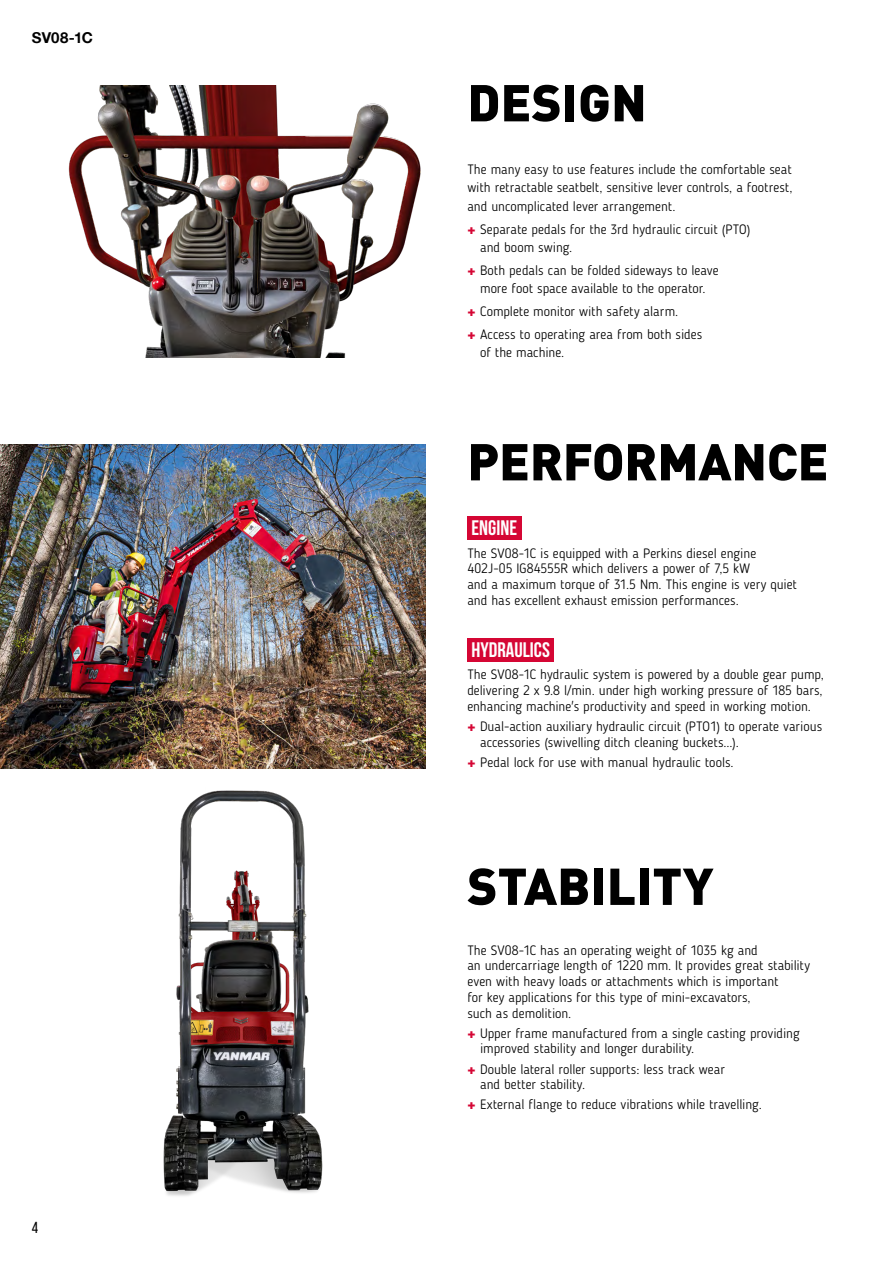
<style>
.page{position:relative;width:893px;height:1263px;background:#fff}
.page>*{position:absolute;margin:0;border:0;box-sizing:border-box;transform-origin:0 0}
.t1{font:900 51px "DIN Pro";color:#000}
.t2{font:700 21px "Bebas Neue";color:#fff}
.t3{font:15.9px "Bebas Neue";color:#000}
.t4{font:700 15px "Helvetica Neue LT Com";letter-spacing:.005em;color:#000}
.t5{font:300 13.5px/15.8px "Blogger Sans";letter-spacing:.005em;color:#000}
.s1{font-family:"Helvetica Neue LT Com";font-weight:900;color:#d50634}
</style>
<div class="page">
<img style="left:68px;top:85px;width:353px;height:272px">
<img style="left:0;top:445px;width:425px;height:323px">
<img style="left:163px;top:790px;width:160px;height:406px">
<div style="left:467px;top:516px;width:54px;height:24px;background:#d50634"></div>
<div style="left:467px;top:638px;width:87px;height:23px;background:#d50634"></div>
<p class="t4" style="left:32px;top:28px;width:63px">SV08-1C</p>
<p class="t3" style="left:32px;top:1219px;width:8px">4</p>
<h1 class="t1" style="left:467px;top:59px;width:181px">DESIGN</h1>
<p class="t5" style="left:467px;top:160px;width:327px;line-height:18.5px;text-align:justify">The many easy to use features include the comfortable seat with retractable seatbelt, sensitive lever controls, a footrest, and uncomplicated lever arrangement.</p>
<p class="t5" style="left:480px;top:220px;width:272px;line-height:18.5px;text-indent:-13px"><span class="s1">+</span> Separate pedals for the 3rd hydraulic circuit (PTO) and boom swing.</p>
<p class="t5" style="left:467px;top:261px;width:253px;line-height:18.5px;text-align:center"><span class="s1">+</span> Both pedals can be folded sideways to leave more foot space available to the operator.</p>
<p class="t5" style="left:467px;top:300px;width:236px;line-height:22.8px"><span class="s1">+</span> Complete monitor with safety alarm.<br><span class="s1">+</span> Access to operating area from both sides</p>
<p class="t5" style="left:480px;top:345px;width:86px">of the machine.</p>
<h1 class="t1" style="left:467px;top:418px;width:363px">PERFORMANCE</h1>
<h2 class="t2" style="left:472px;top:517px;width:47px">ENGINE</h2>
<p class="t5" style="left:467px;top:545px;width:331px">The SV08-1C is equipped with a Perkins diesel engine 402J-05 IG84555R which delivers a power of 7,5 kW<br>and a maximum torque of 31.5 Nm. This engine is very quiet and has excellent exhaust emission performances.</p>
<h2 class="t2" style="left:472px;top:638px;width:80px">HYDRAULICS</h2>
<p class="t5" style="left:467px;top:667px;width:358px;text-align:justify">The SV08-1C hydraulic system is powered by a double gear pump, delivering 2 x 9.8 l/min. under high working pressure of 185 bars, enhancing machine's productivity and speed in working motion.</p>
<p class="t5" style="left:480px;top:718px;width:344px;text-indent:-13px"><span class="s1">+</span> Dual-action auxiliary hydraulic circuit (PTO1) to operate various accessories (swivelling ditch cleaning buckets...).</p>
<p class="t5" style="left:467px;top:754px;width:268px"><span class="s1">+</span> Pedal lock for use with manual hydraulic tools.</p>
<h1 class="t1" style="left:467px;top:843px;width:248px">STABILITY</h1>
<p class="t5" style="left:467px;top:942px;width:344px">The SV08-1C has an operating weight of 1035 kg and<br>an undercarriage length of 1220 mm. It provides great stability even with heavy loads or attachments which is important<br>for key applications for this type of mini-excavators,<br>such as demolition.</p>
<p class="t5" style="left:480px;top:1025px;width:321px;text-indent:-13px"><span class="s1">+</span> Upper frame manufactured from a single casting providing improved stability and longer durability.</p>
<p class="t5" style="left:480px;top:1061px;width:246px;text-indent:-13px"><span class="s1">+</span> Double lateral roller supports: less track wear and better stability.</p>
<p class="t5" style="left:467px;top:1097px;width:296px"><span class="s1">+</span> External flange to reduce vibrations while travelling.</p>
</div>
